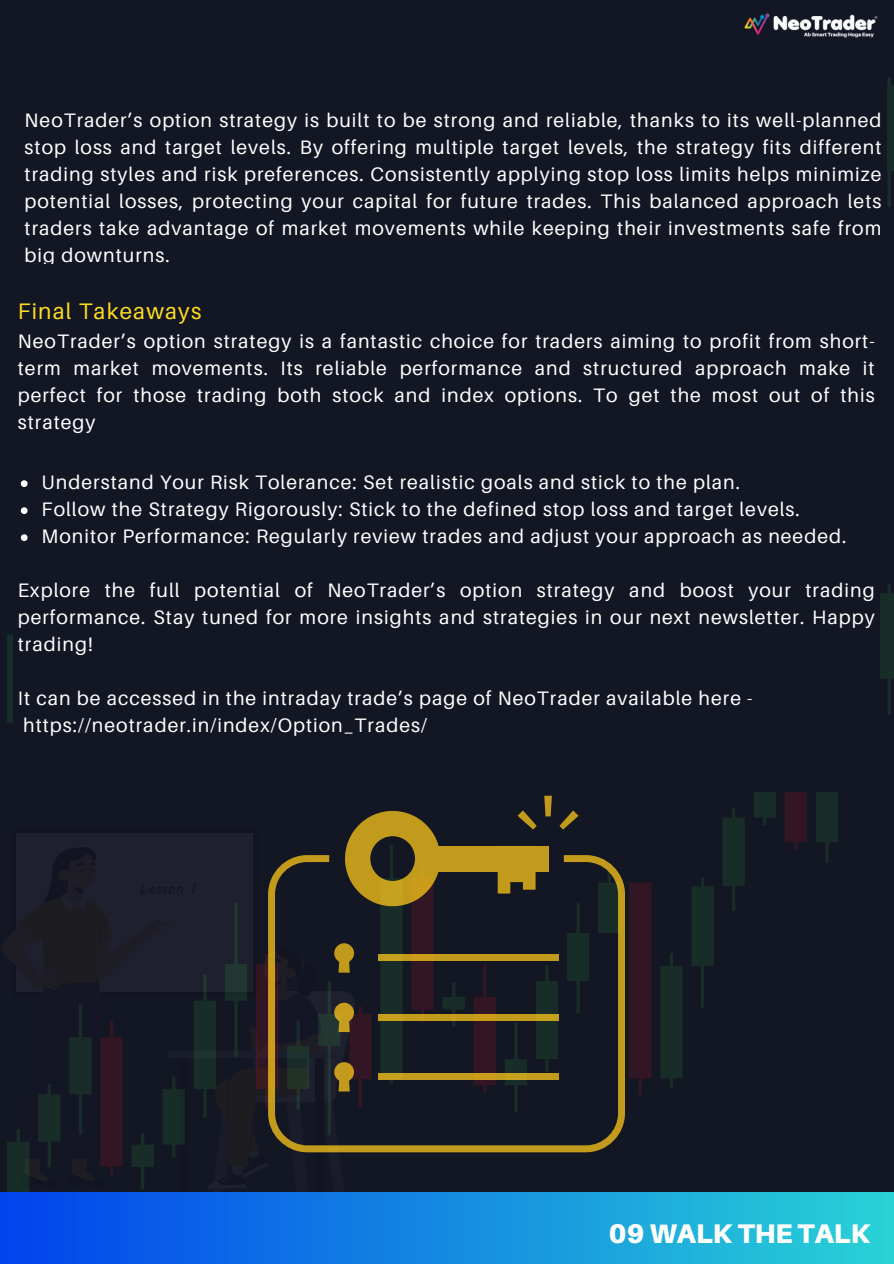
<style>
.page{position:relative;width:894px;height:1264px;background:#fff}
.page>*{position:absolute;margin:0;border:0;box-sizing:border-box;transform-origin:0 0}
.t1{font:900 27px "Aileron";color:#fff}
.t2{font:22.5px "Aileron";letter-spacing:.05em;color:#fddc1f}
.t3{font:19.5px/27px "Aileron";letter-spacing:.05em;color:#fff;text-align:justify}
</style>
<div class="page">
<div style="left:0;top:0;width:893px;height:1263px;background:#131623"></div>
<svg style="left:7px;top:792px;width:831px;height:400px"></svg>
<div style="left:0;top:1192px;width:893px;height:71px;background:linear-gradient(to right,#0142ed,#28d3d6)"></div>
<div style="left:12px;top:828px;width:246px;height:168px;background:#121421"></div>
<div style="left:17px;top:833px;width:236px;height:159px;background:#1e202d"></div>
<div style="left:169px;top:1051px;width:167px;height:7px;background:#000;opacity:.27"></div>
<svg style="left:177px;top:1058px;width:9px;height:134px"></svg>
<svg style="left:2px;top:844px;width:181px;height:343px"></svg>
<img style="left:744px;top:13px;width:149px;height:109px">
<div style="left:20px;top:80px;width:866px;height:214px;background:#131623"></div>
<svg style="left:21px;top:480px;width:7px;height:7px"></svg>
<svg style="left:21px;top:507px;width:7px;height:7px"></svg>
<svg style="left:21px;top:534px;width:7px;height:7px"></svg>
<svg style="left:207px;top:942px;width:164px;height:250px"></svg>
<svg style="left:268px;top:855px;width:356px;height:297px"></svg>
<svg style="left:345px;top:811px;width:95px;height:95px"></svg>
<div style="left:429px;top:846px;width:119px;height:25px;background:#c39b1c"></div>
<svg style="left:497px;top:871px;width:38px;height:22px"></svg>
<svg style="left:517px;top:810px;width:19px;height:19px"></svg>
<svg style="left:544px;top:795px;width:7px;height:21px"></svg>
<svg style="left:559px;top:810px;width:19px;height:19px"></svg>
<p class="t3" style="left:25px;top:106px;width:858px">NeoTrader’s option strategy is built to be strong and reliable, thanks to its well-planned stop loss and target levels. By offering multiple target levels, the strategy fits different trading styles and risk preferences. Consistently applying stop loss limits helps minimize potential losses, protecting your capital for future trades. This balanced approach lets traders take advantage of market movements while keeping their investments safe from big downturns.</p>
<p class="t2" style="left:18px;top:297px;width:185px">Final Takeaways</p>
<p class="t3" style="left:18px;top:327px;width:858px">NeoTrader’s option strategy is a fantastic choice for traders aiming to profit from short&shy;term market movements. Its reliable performance and structured approach make it perfect for those trading both stock and index options. To get the most out of this strategy</p>
<p class="t3" style="left:42px;top:468px;width:699px">Understand Your Risk Tolerance: Set realistic goals and stick to the plan.</p>
<p class="t3" style="left:42px;top:495px;width:759px">Follow the Strategy Rigorously: Stick to the defined stop loss and target levels.</p>
<p class="t3" style="left:42px;top:522px;width:806px">Monitor Performance: Regularly review trades and adjust your approach as needed.</p>
<p class="t3" style="left:18px;top:576px;width:858px">Explore the full potential of NeoTrader’s option strategy and boost your trading performance. Stay tuned for more insights and strategies in our next newsletter. Happy trading!</p>
<p class="t3" style="left:18px;top:684px;width:736px">It can be accessed in the intraday trade’s page of NeoTrader available here -</p>
<p class="t3" style="left:23px;top:711px;width:405px">https://neotrader.in/index/Option_Trades/</p>
<p class="t1" style="left:608px;top:1216px;width:263px">09 WALK THE TALK</p>
</div>
